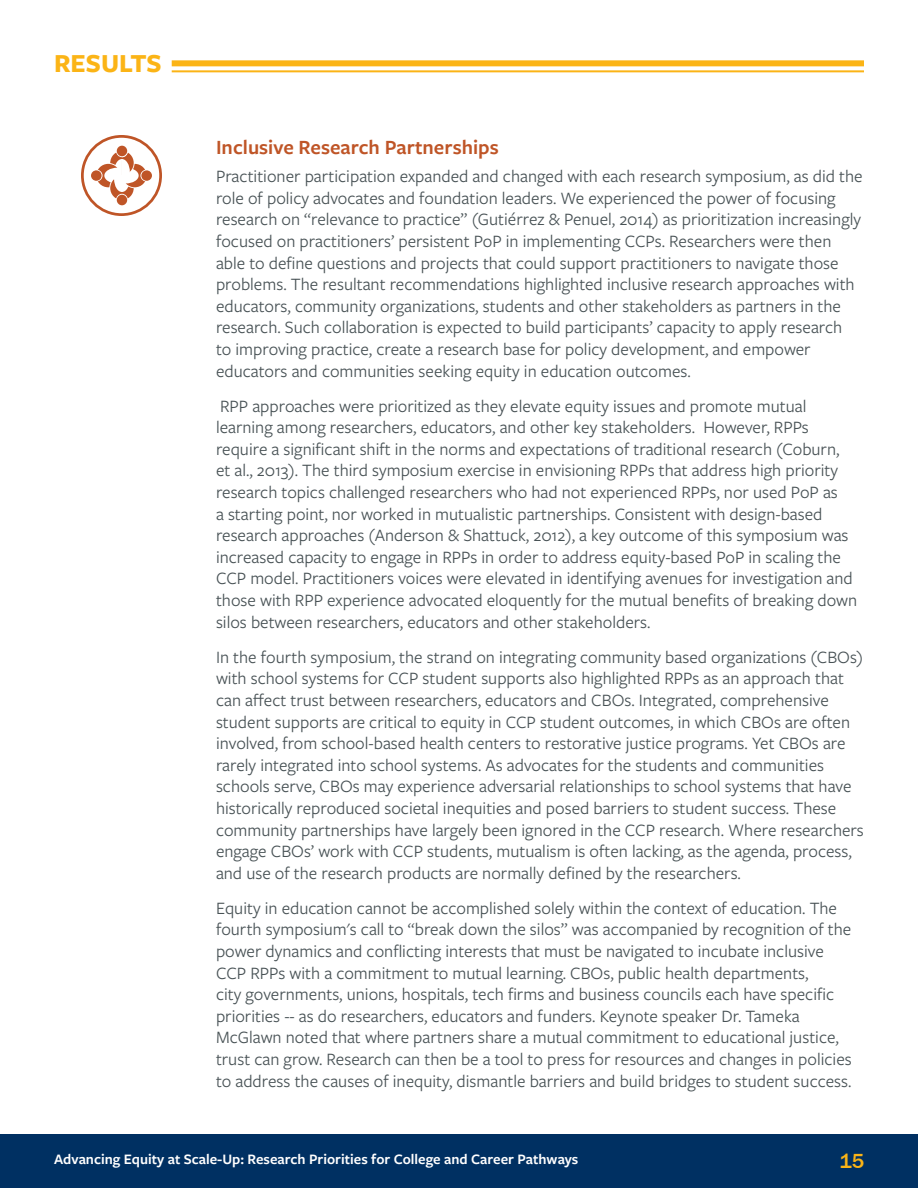
<style>
.page{position:relative;width:918px;height:1188px;background:#fff}
.page>*{position:absolute;margin:0;border:0;box-sizing:border-box;transform-origin:0 0}
.Header_Title_Yellow{font:700 27px "Freight Sans Pro";color:#fbb416}
.Sub-Header_Yellow{font:600 21px "Freight Sans Pro";color:#bf5527}
.t1{font:500 21px "Franklin Gothic";color:#fbb416}
.t2{font:18px/21.6px "Freight Sans Pro";color:#485255}
.t3{font:600 15px "Freight Sans Pro";color:#fff}
</style>
<div class="page">
<div style="left:0;top:1134px;width:918px;height:54px;background:#003062"></div>
<div style="left:172px;top:60px;width:692px;height:6px;background:#fbb416"></div>
<hr style="left:172px;top:70px;width:692px;height:2px;background:#fbb416">
<svg style="left:110px;top:151px;width:24px;height:24px"></svg>
<div style="left:114px;top:159px;width:16px;height:26px;background:#fff;border-radius:50%"></div>
<svg style="left:95px;top:163px;width:26px;height:25px"></svg>
<div style="left:96px;top:164px;width:24px;height:23px;background:#bf5527;border-radius:50%"></div>
<svg style="left:90px;top:170px;width:13px;height:12px"></svg>
<div style="left:91px;top:170px;width:11px;height:11px;background:#bf5527;border-radius:50%"></div>
<div style="left:104px;top:168px;width:26px;height:15px;background:#fff;border-radius:50%"></div>
<svg style="left:109px;top:175px;width:26px;height:26px"></svg>
<svg style="left:110px;top:176px;width:24px;height:24px"></svg>
<svg style="left:116px;top:194px;width:12px;height:12px"></svg>
<div style="left:117px;top:195px;width:10px;height:10px;background:#bf5527;border-radius:50%"></div>
<div style="left:114px;top:166px;width:16px;height:26px;background:#fff;border-radius:50%"></div>
<svg style="left:122px;top:163px;width:26px;height:25px"></svg>
<div style="left:123px;top:164px;width:24px;height:23px;background:#bf5527;border-radius:50%"></div>
<svg style="left:140px;top:170px;width:13px;height:12px"></svg>
<div style="left:141px;top:170px;width:11px;height:11px;background:#bf5527;border-radius:50%"></div>
<div style="left:113px;top:168px;width:26px;height:15px;background:#fff;border-radius:50%"></div>
<svg style="left:122px;top:152px;width:13px;height:33px"></svg>
<svg style="left:116px;top:145px;width:12px;height:12px"></svg>
<div style="left:117px;top:146px;width:10px;height:10px;background:#bf5527;border-radius:50%"></div>
<div style="left:81px;top:135px;width:81px;height:81px;border:3px solid #bf5527;border-radius:50%"></div>
<p class="Header_Title_Yellow" style="left:54px;top:45px;width:109px">RESULTS</p>
<p class="Sub-Header_Yellow" style="left:216px;top:133px;width:284px">Inclusive Research Partnerships</p>
<p class="t2" style="left:216px;top:165px;width:648px">Practitioner participation expanded and changed with each research symposium, as did the role of policy advocates and foundation leaders. We experienced the power of focusing research on “relevance to practice” (Gutiérrez &amp; Penuel, 2014) as prioritization increasingly focused on practitioners’ persistent PoP in implementing CCPs. Researchers were then able to define questions and projects that could support practitioners to navigate those problems. The resultant recommendations highlighted inclusive research approaches with educators, community organizations, students and other stakeholders as partners in the research. Such collaboration is expected to build participants’ capacity to apply research<br>to improving practice, create a research base for policy development, and empower educators and communities seeking equity in education outcomes.</p>
<p class="t2" style="left:216px;top:394px;width:643px">RPP approaches were prioritized as they elevate equity issues and promote mutual learning among researchers, educators, and other key stakeholders. However, RPPs require a significant shift in the norms and expectations of traditional research (Coburn, et al., 2013). The third symposium exercise in envisioning RPPs that address high priority research topics challenged researchers who had not experienced RPPs, nor used PoP as<br>a starting point, nor worked in mutualistic partnerships. Consistent with design-based research approaches (Anderson &amp; Shattuck, 2012), a key outcome of this symposium was increased capacity to engage in RPPs in order to address equity-based PoP in scaling the CCP model. Practitioners voices were elevated in identifying avenues for investigation and those with RPP experience advocated eloquently for the mutual benefits of breaking down silos between researchers, educators and other stakeholders.</p>
<p class="t2" style="left:216px;top:645px;width:649px">In the fourth symposium, the strand on integrating community based organizations (CBOs) with school systems for CCP student supports also highlighted RPPs as an approach that can affect trust between researchers, educators and CBOs. Integrated, comprehensive student supports are critical to equity in CCP student outcomes, in which CBOs are often involved, from school-based health centers to restorative justice programs. Yet CBOs are rarely integrated into school systems. As advocates for the students and communities schools serve, CBOs may experience adversarial relationships to school systems that have historically reproduced societal inequities and posed barriers to student success. These community partnerships have largely been ignored in the CCP research. Where researchers engage CBOs’ work with CCP students, mutualism is often lacking, as the agenda, process, and use of the research products are normally defined by the researchers.</p>
<p class="t2" style="left:216px;top:896px;width:637px">Equity in education cannot be accomplished solely within the context of education. The fourth symposium's call to “break down the silos” was accompanied by recognition of the power dynamics and conflicting interests that must be navigated to incubate inclusive CCP RPPs with a commitment to mutual learning. CBOs, public health departments,<br>city governments, unions, hospitals, tech firms and business councils each have specific priorities -- as do researchers, educators and funders. Keynote speaker Dr. Tameka McGlawn noted that where partners share a mutual commitment to educational justice, trust can grow. Research can then be a tool to press for resources and changes in policies to address the causes of inequity, dismantle barriers and build bridges to student success.</p>
<p class="t3" style="left:54px;top:1148px;width:526px">Advancing Equity at Scale-Up: Resea ch Pri ities for College and Career Pathw ys</p>
<p class="t3" style="left:197px;top:1148px;width:526px">Research Priorities for College and Career Pathways: Advancing Equity at Scale-Up</p>
<p class="t1" style="left:839px;top:1148px;width:26px">15</p>
</div>
